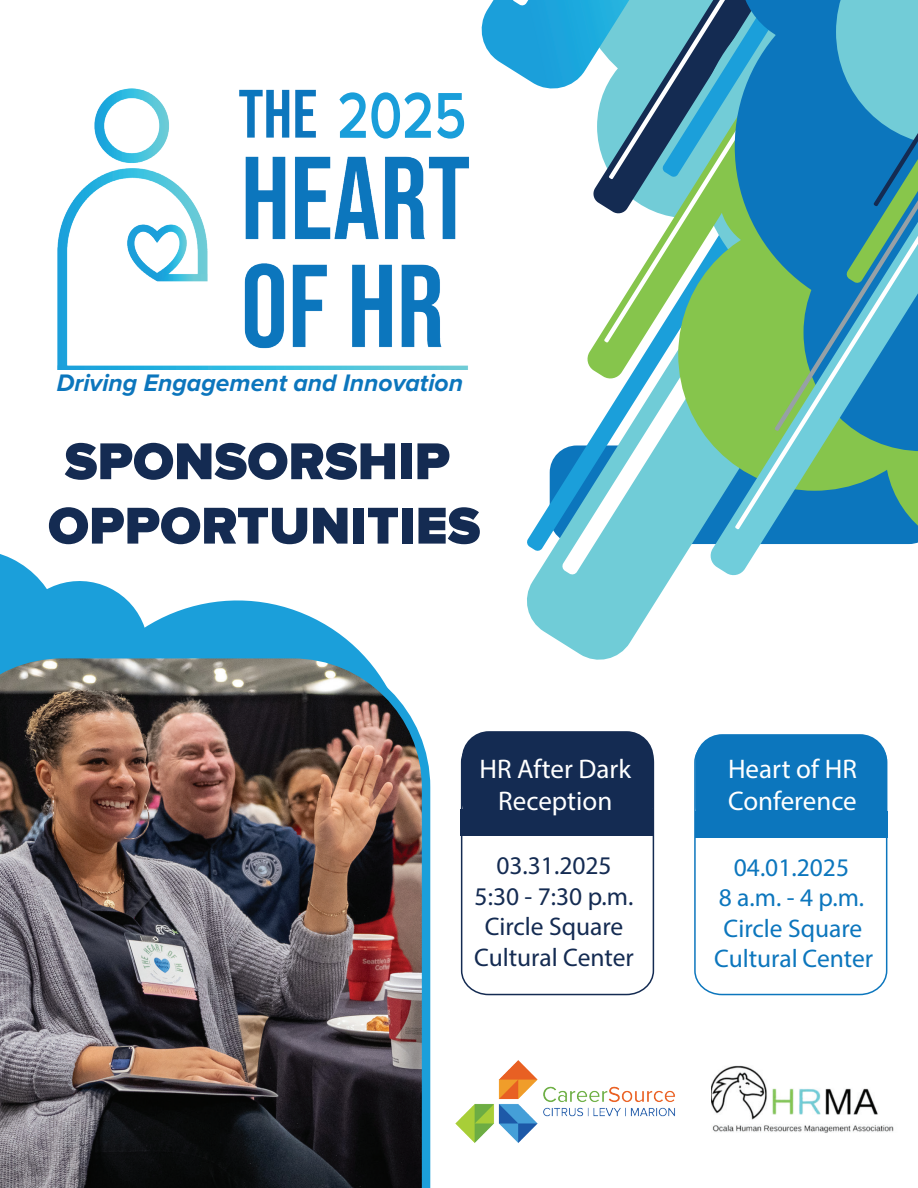
<style>
.page{position:relative;width:918px;height:1188px;background:#fff}
.page>*{position:absolute;margin:0;border:0;box-sizing:border-box;transform-origin:0 0}
.t1{font:600 67.05px "Proxima Nova";color:#199eda;scale:.8 1}
.t2{font:900 53.7px/64.3px "Proxima Nova";color:#142b52;text-align:center}
.t3{font:27px/32.4px "Myriad Pro";color:#fff}
.t4{font:25.5px/30.6px "Myriad Pro";color:#142b52;text-align:center}
.t5{font:25.5px/30.6px "Myriad Pro";color:#0c76bd;text-align:center}
.t6{font:italic 700 24.75px "Proxima Nova";color:#0c76bd}
</style>
<div class="page">
<img style="left:455px;top:1060px;width:220px;height:83px">
<img style="left:712px;top:1065px;width:182px;height:68px">
<svg style="left:527px;top:554px;width:146px;height:106px"></svg>
<img style="left:57px;top:88px;width:412px;height:281px">
<svg style="left:710px;top:554px;width:44px;height:22px"></svg>
<svg style="left:0;top:554px;width:41px;height:96px;background:#34a9de"></svg>
<svg style="left:41px;top:581px;width:390px;height:389px;fill:#1b9fda"></svg>
<svg style="left:481px;top:0;width:437px;height:554px"></svg>
<img style="left:0;top:650px;width:430px;height:538px">
<div style="left:462px;top:731px;width:192px;height:99px;background:#142b52;border-radius:27px"></div>
<div style="left:695px;top:734px;width:192px;height:99px;background:#0c76bd;border-radius:27px"></div>
<svg style="left:460px;top:737px;width:195px;height:259px"></svg>
<svg style="left:694px;top:737px;width:194px;height:259px"></svg>
<div style="left:460px;top:809px;width:193px;height:26px;background:#142b52"></div>
<h1 class="t1" style="left:337px;top:65px;width:163px">2025</h1>
<p class="t6" style="left:57px;top:368px;width:408px">Driving Engagement and Innovation</p>
<h2 class="t2" style="left:48px;top:431px;width:434px">SPONSORSHIP<br>OPPORTUNITIES</h2>
<p class="t3" style="left:479px;top:752px;width:153px;text-align:center">HR After Dark<br>Reception</p>
<p class="t4" style="left:474px;top:850px;width:161px">03.31.2025<br>5:30 - 7:30 p.m.<br>Circle Square<br>Cultural Center</p>
<p class="t3" style="left:728px;top:752px;width:130px">Heart of HR<br>Conference</p>
<p class="t5" style="left:714px;top:851px;width:160px">04.01.2025<br>8 a.m. - 4 p.m.<br>Circle Square<br>Cultural Center</p>
</div>
